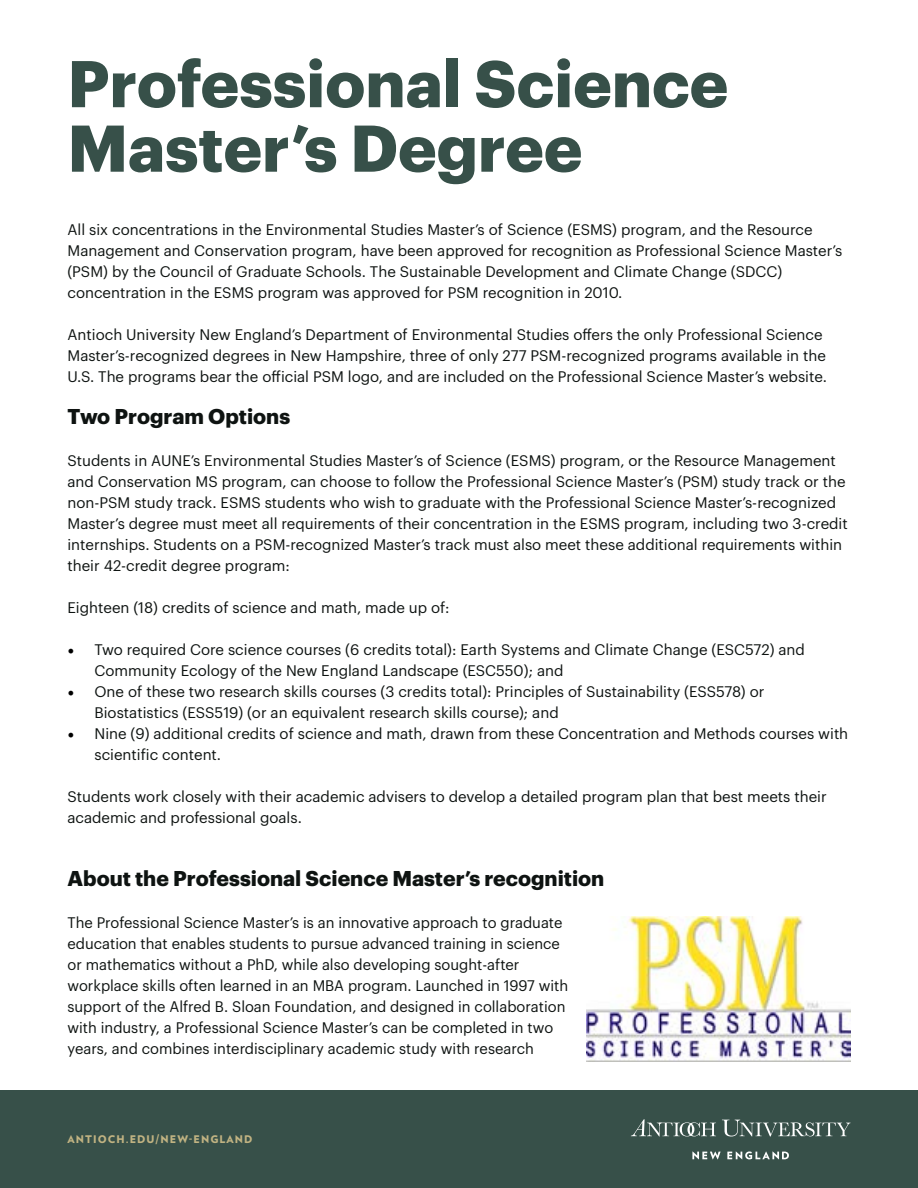
<style>
.page{position:relative;width:918px;height:1188px;background:#fff}
.page>*{position:absolute;margin:0;border:0;box-sizing:border-box;transform-origin:0 0}
.t1{font:700 64.5px/64.5px "Graphik";color:#375049}
.t2{font:700 21px "Graphik";color:#0e1311}
.t3{font:15px/21px "Graphik";color:#0e1311}
.t4{font:900 10.5px "Verlag";letter-spacing:.1em;color:#c1b382}
.s1{font-family:"Minion Pro";font-size:18px;color:#000}
</style>
<div class="page">
<div style="left:0;top:1091px;width:918px;height:97px;background:#375049"></div>
<svg style="left:692px;top:1151px;width:29px;height:8px"></svg>
<svg style="left:727px;top:1151px;width:62px;height:8px"></svg>
<svg style="left:722px;top:1120px;width:128px;height:17px"></svg>
<svg style="left:631px;top:1119px;width:85px;height:18px"></svg>
<img style="left:587px;top:917px;width:263px;height:145px">
<h1 class="t1" style="left:68px;top:46px;width:662px">Professional Science<br>Master’s Degree</h1>
<p class="t3" style="left:68px;top:218px;width:776px">All six concentrations in the Environmental Studies Master’s of Science (ESMS) program, and the Resource Management and Conservation program, have been approved for recognition as Professional Science Master’s (PSM) by the Council of Graduate Schools. The Sustainable Development and Climate Change (SDCC) concentration in the ESMS program was approved for PSM recognition in 2010.</p>
<p class="t3" style="left:68px;top:323px;width:761px">Antioch University New England’s Department of Environmental Studies offers the only Professional Science<br>Master’s-recognized degrees in New Hampshire, three of only 277 PSM-recognized programs available in the<br>U.S. The programs bear the official PSM logo, and are included on the Professional Science Master’s website.</p>
<h2 class="t2" style="left:68px;top:400px;width:224px">Two Program Options</h2>
<p class="t3" style="left:68px;top:449px;width:782px">Students in AUNE’s Environmental Studies Master’s of Science (ESMS) program, or the Resource Management and Conservation MS program, can choose to follow the Professional Science Master’s (PSM) study track or the non-PSM study track. ESMS students who wish to graduate with the Professional Science Master’s-recognized Master’s degree must meet all requirements of their concentration in the ESMS program, including two 3-credit internships. Students on a PSM-recognized Master’s track must also meet these additional requirements within their 42-credit degree program:</p>
<p class="t3" style="left:68px;top:596px;width:384px">Eighteen (18) credits of science and math, made up of:</p>
<p class="t3" style="left:94px;top:638px;width:712px;text-indent:-27px"><span class="s1">•</span> Two required Core science courses (6 credits total): Earth Systems and Climate Change (ESC572) and<br>Community Ecology of the New England Landscape (ESC550); and</p>
<p class="t3" style="left:94px;top:680px;width:671px;text-indent:-27px"><span class="s1">•</span> One of these two research skills courses (3 credits total): Principles of Sustainability (ESS578) or<br>Biostatistics (ESS519) (or an equivalent research skills course); and</p>
<p class="t3" style="left:94px;top:722px;width:755px;text-indent:-27px"><span class="s1">•</span> Nine (9) additional credits of science and math, drawn from these Concentration and Methods courses with scientific content.</p>
<p class="t3" style="left:68px;top:785px;width:761px">Students work closely with their academic advisers to develop a detailed program plan that best meets their academic and professional goals.</p>
<h2 class="t2" style="left:68px;top:862px;width:538px">About the Professional Science Master’s recognition</h2>
<p class="t3" style="left:68px;top:911px;width:502px">The Professional Science Master’s is an innovative approach to graduate education that enables students to pursue advanced training in science or mathematics without a PhD, while also developing sought-after workplace skills often learned in an MBA program. Launched in 1997 with support of the Alfred B. Sloan Foundation, and designed in collaboration with industry, a Professional Science Master’s can be completed in two years, and combines interdisciplinary academic study with research</p>
<p class="t4" style="left:68px;top:1131px;width:187px">ANTIOCH.EDU/NEW-ENGLAND</p>
</div>
